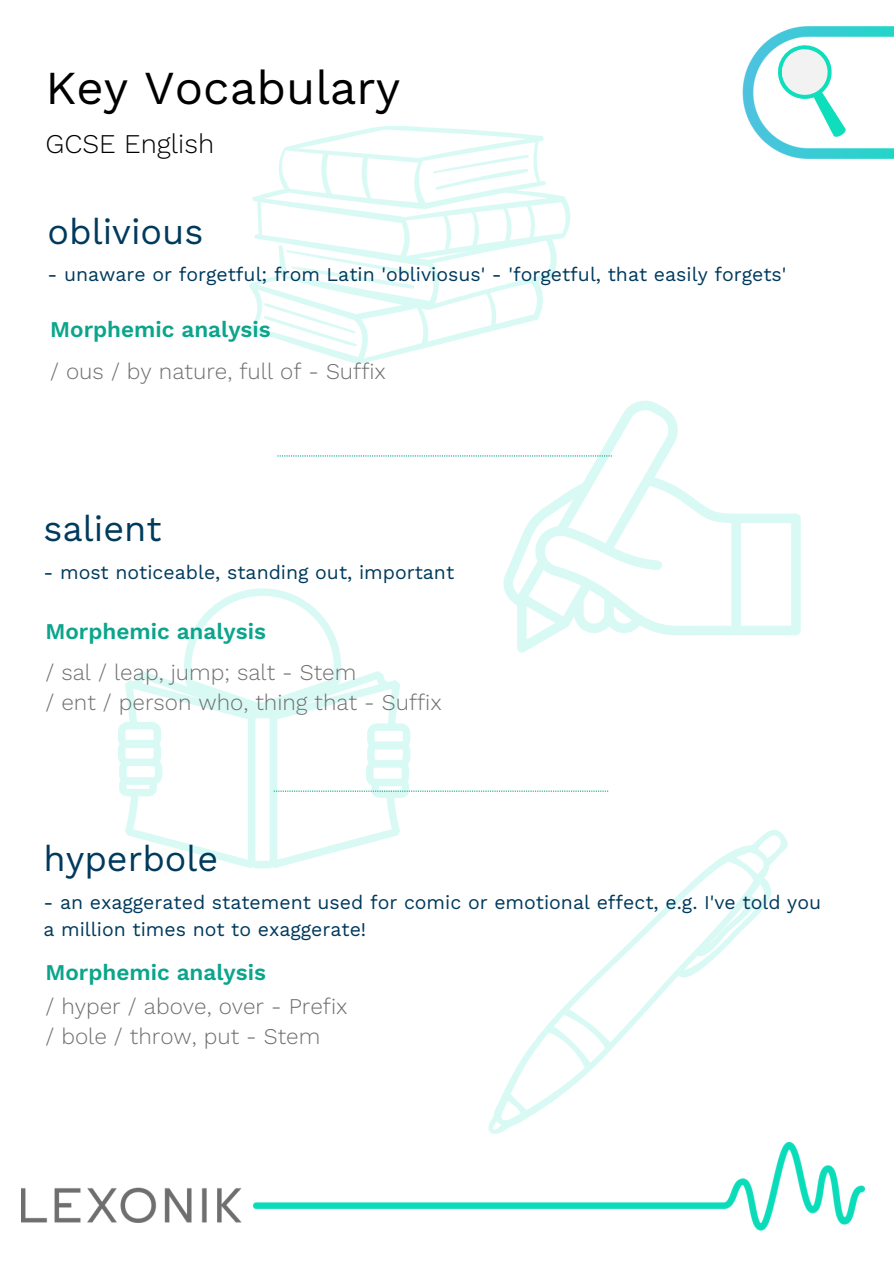
<style>
.page{position:relative;width:894px;height:1264px;background:#fff}
.page>*{position:absolute;margin:0;border:0;box-sizing:border-box;transform-origin:0 0}
.t1{font:47.25px "Work Sans";color:#000}
.t2{font:36px "Work Sans";color:#003a5d}
.t3{font:300 27px "Work Sans";color:#000}
.t4{font:300 22.5px/30.3px "Work Sans";color:#707070}
.t5{font:600 22.5px "Work Sans";color:#0ba58b}
.t6{font:19.5px/27px "Work Sans";color:#003a5d}
</style>
<div class="page">
<img style="left:21px;top:1142px;width:843px;height:89px">
<svg style="left:249px;top:126px;width:321px;height:238px"></svg>
<svg style="left:503px;top:400px;width:297px;height:252px"></svg>
<svg style="left:277px;top:455px;width:334px;height:1px"></svg>
<svg style="left:118px;top:588px;width:292px;height:280px"></svg>
<svg style="left:274px;top:790px;width:334px;height:1px"></svg>
<svg style="left:488px;top:830px;width:299px;height:304px"></svg>
<img style="left:742px;top:26px;width:151px;height:133px">
<svg style="left:768px;top:35px;width:96px;height:114px"></svg>
<p class="t1" style="left:45px;top:60px;width:356px">Key Vocabulary</p>
<h3 class="t3" style="left:45px;top:128px;width:170px">GCSE English</h3>
<h2 class="t2" style="left:47px;top:210px;width:157px">oblivious</h2>
<h5 class="t6" style="left:47px;top:260px;width:740px">- unaware or forgetful; from Latin 'obliviosus' - 'forgetful, that easily forgets'</h5>
<h4 class="t5" style="left:50px;top:316px;width:222px">Morphemic analysis</h4>
<p class="t4" style="left:50px;top:356px;width:337px">/ ous / by nature, full of - Suffix</p>
<h4 class="t2" style="left:43px;top:507px;width:120px">salient</h4>
<h1 class="t6" style="left:43px;top:558px;width:412px">- most noticeable, standing out, important</h1>
<h5 class="t5" style="left:45px;top:618px;width:222px">Morphemic analysis</h5>
<p class="t4" style="left:45px;top:656px;width:397px">/ sal / leap, jump; salt - Stem<br>/ ent / person who, thing that - Suffix</p>
<p class="t2" style="left:43px;top:837px;width:176px">hyperbole</p>
<p class="t6" style="left:43px;top:888px;width:778px">- an exaggerated statement used for comic or emotional effect, e.g. I've told you a million times not to exaggerate!</p>
<p class="t5" style="left:45px;top:959px;width:222px">Morphemic analysis</p>
<h2 class="t4" style="left:45px;top:990px;width:303px">/ hyper / above, over - Prefix / bole / throw, put - Stem</h2>
</div>
